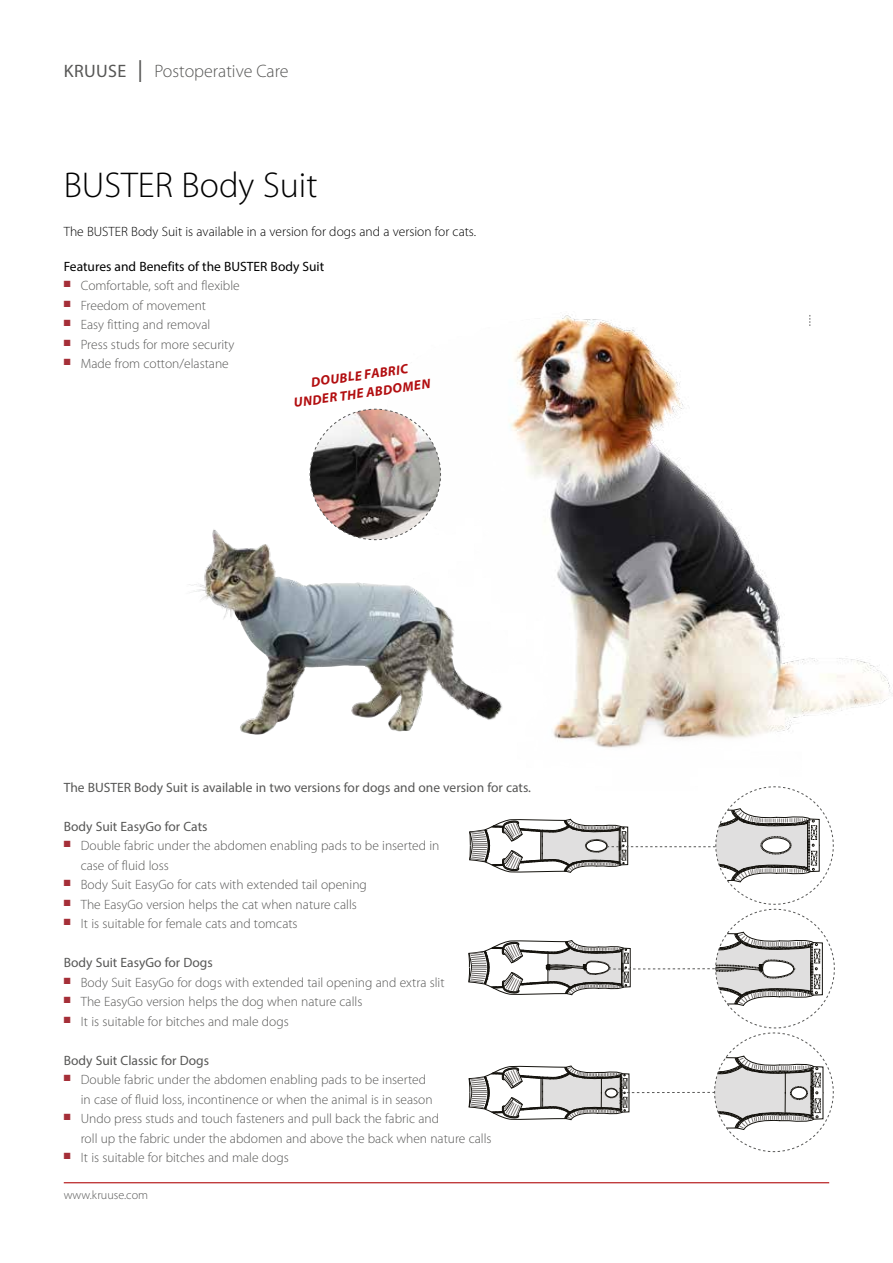
<style>
.page{position:relative;width:893px;height:1263px;background:#fff}
.page>*{position:absolute;margin:0;border:0;box-sizing:border-box;transform-origin:0 0}
.t1{font:300 36px "Myriad Pro";color:#000}
.t2{font:300 18px "Myriad Pro";color:#575756}
.t3{font:300 13.5px/19.5px "Myriad Pro";color:#575756}
.t4{font:13.5px "Myriad Pro";color:#575756}
.t5{font:300 13.5px "Myriad Pro";color:#000}
.t6{font:13.5px "Myriad Pro";color:#000}
.t7{font:italic 700 13.5px/18px "Myriad Pro";color:#b20e10;text-align:center}
.t8{font:300 12.15px "Myriad Pro";color:#575756}
.s1{font-weight:400}
.s2{font-weight:400;font-size:32.4px}
</style>
<div class="page">
<hr style="left:64px;top:1182px;width:765px;height:1px;background:#b20e10">
<img style="left:509px;top:315px;width:384px;height:433px">
<img style="left:189px;top:531px;width:314px;height:204px">
<svg style="left:309px;top:408px;width:132px;height:132px"></svg>
<svg style="left:469px;top:786px;width:366px;height:366px"></svg>
<h2 class="t2" style="left:64px;top:60px;width:226px"><span class="s1">KRUUSE</span> <span class="s2">I</span> Postoperative Care</h2>
<h1 class="t1" style="left:64px;top:163px;width:255px">BUSTER Body Suit</h1>
<p class="t5" style="left:64px;top:223px;width:414px">The BUSTER Body Suit is available in a version for dogs and a version for cats.</p>
<p class="t6" style="left:64px;top:258px;width:262px">Features and Benefits of the BUSTER Body Suit</p>
<p class="t3" style="left:64px;top:276px;width:178px"><sup>■</sup> Comfortable, soft and flexible</p>
<p class="t3" style="left:64px;top:295px;width:144px"><sup>■</sup> Freedom of movement</p>
<p class="t3" style="left:64px;top:315px;width:148px"><sup>■</sup> Easy fitting and removal</p>
<p class="t3" style="left:64px;top:334px;width:172px"><sup>■</sup> Press studs for more security</p>
<p class="t3" style="left:64px;top:354px;width:167px"><sup>■</sup> Made from cotton/elastane</p>
<p class="t7" style="left:290px;top:376px;width:139px;rotate:-8deg">DOUBLE FABRIC<br>UNDER THE ABDOMEN</p>
<p class="t4" style="left:64px;top:779px;width:469px">The BUSTER Body Suit is available in two versions for dogs and one version for cats.</p>
<p class="t4" style="left:64px;top:818px;width:145px">Body Suit EasyGo for Cats</p>
<p class="t3" style="left:81px;top:836px;width:360px;text-indent:-17px"><sup>■</sup> Double fabric under the abdomen enabling pads to be inserted in case of fluid loss</p>
<p class="t3" style="left:64px;top:875px;width:305px"><sup>■</sup> Body Suit EasyGo for cats with extended tail opening</p>
<p class="t3" style="left:64px;top:894px;width:295px"><sup>■</sup> The EasyGo version helps the cat when nature calls</p>
<p class="t3" style="left:64px;top:914px;width:235px"><sup>■</sup> It is suitable for female cats and tomcats</p>
<p class="t4" style="left:64px;top:954px;width:151px">Body Suit EasyGo for Dogs</p>
<p class="t3" style="left:64px;top:972px;width:382px"><sup>■</sup> Body Suit EasyGo for dogs with extended tail opening and extra slit</p>
<p class="t3" style="left:64px;top:992px;width:300px"><sup>■</sup> The EasyGo version helps the dog when nature calls</p>
<p class="t3" style="left:64px;top:1011px;width:227px"><sup>■</sup> It is suitable for bitches and male dogs</p>
<p class="t4" style="left:64px;top:1052px;width:147px">Body Suit Classic for Dogs</p>
<p class="t3" style="left:81px;top:1070px;width:353px;text-indent:-17px"><sup>■</sup> Double fabric under the abdomen enabling pads to be inserted in case of fluid loss, incontinence or when the animal is in season</p>
<p class="t3" style="left:81px;top:1109px;width:412px;text-indent:-17px"><sup>■</sup> Undo press studs and touch fasteners and pull back the fabric and<br>roll up the fabric under the abdomen and above the back when nature calls</p>
<p class="t3" style="left:64px;top:1148px;width:227px"><sup>■</sup> It is suitable for bitches and male dogs</p>
<p class="t8" style="left:64px;top:1188px;width:86px">www.kruuse.com</p>
</div>
